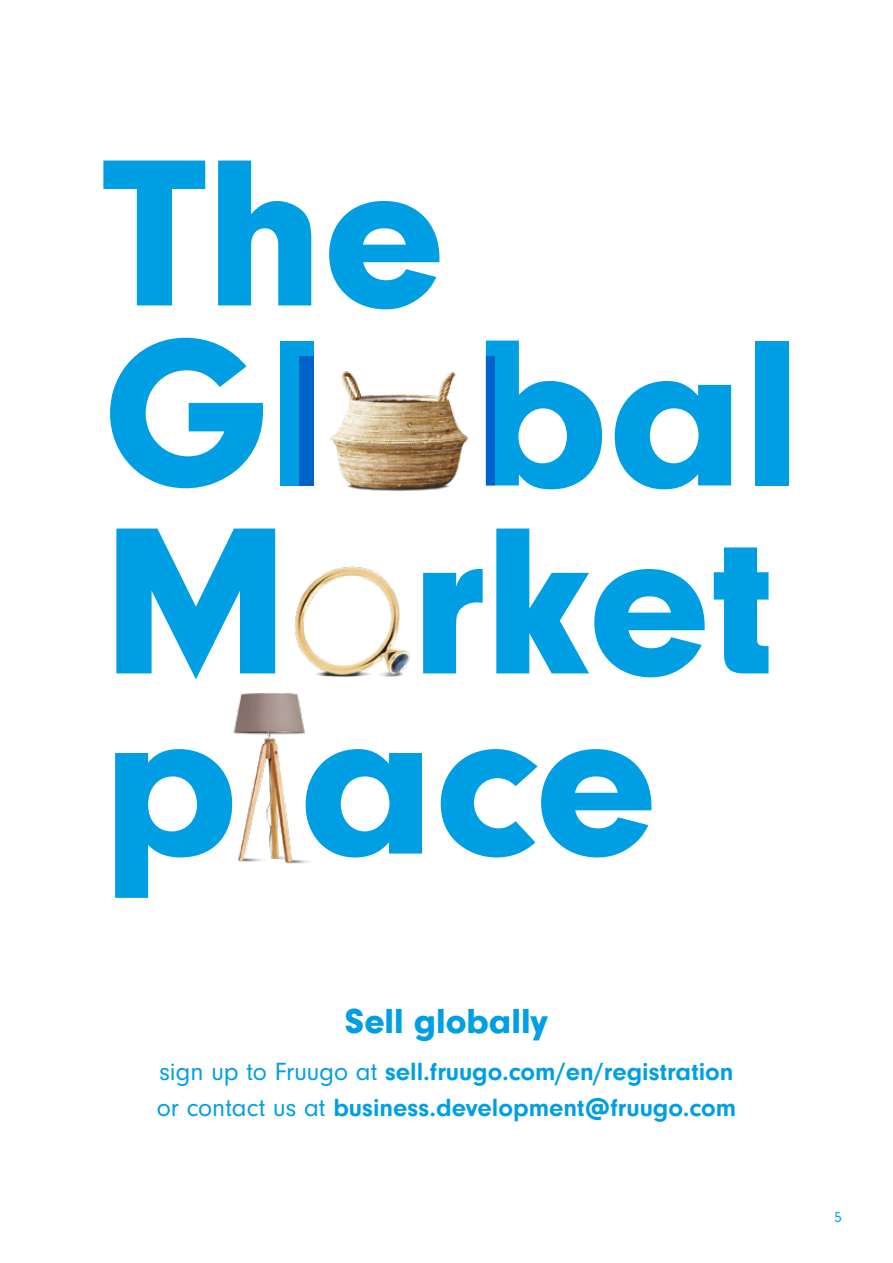
<style>
.page{position:relative;width:893px;height:1263px;background:#fff}
.page>*{position:absolute;margin:0;border:0;box-sizing:border-box;transform-origin:0 0}
.t1{font:900 36.15px "Neuzeit Gro";color:#009fe3}
.t2{font:700 25.8px/36.2px "Neuzeit Gro";color:#009fe3}
.t3{font:14.85px "Neuzeit Gro";color:#009fe3}
.s1{font-weight:400}
</style>
<div class="page">
<svg style="left:103px;top:161px;width:102px;height:144px"></svg>
<svg style="left:218px;top:161px;width:93px;height:144px"></svg>
<svg style="left:329px;top:201px;width:110px;height:108px"></svg>
<svg style="left:110px;top:338px;width:153px;height:150px"></svg>
<div style="left:281px;top:341px;width:33px;height:144px;background:#009fe3"></div>
<svg style="left:486px;top:341px;width:116px;height:148px"></svg>
<svg style="left:615px;top:381px;width:116px;height:108px"></svg>
<div style="left:756px;top:341px;width:33px;height:144px;background:#009fe3"></div>
<img style="left:300px;top:357px;width:194px;height:134px">
<svg style="left:116px;top:528px;width:109px;height:124px"></svg>
<svg style="left:496px;top:528px;width:209px;height:149px"></svg>
<svg style="left:714px;top:547px;width:54px;height:126px"></svg>
<img style="left:225px;top:528px;width:257px;height:146px">
<svg style="left:115px;top:884px;width:34px;height:14px"></svg>
<svg style="left:441px;top:749px;width:210px;height:108px"></svg>
<img style="left:115px;top:652px;width:310px;height:232px">
<h1 class="t1" style="left:345px;top:1000px;width:205px">Sell globally</h1>
<p class="t2" style="left:157px;top:1054px;width:581px"><span class="s1">sign up to Fruugo at</span> sell.fruugo.com/en/registration <span class="s1">or contact us at</span> business.development@fruugo.com</p>
<p class="t3" style="left:834px;top:1209px;width:9px">5</p>
</div>
